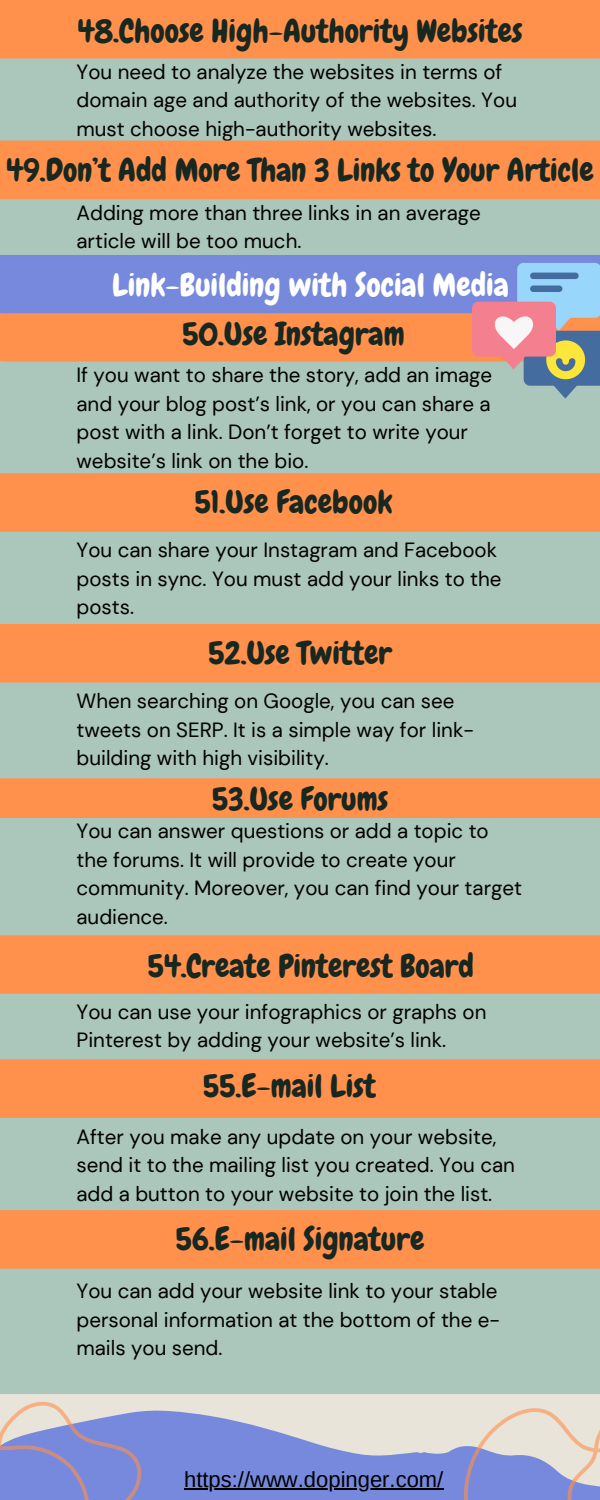
<style>
.page{position:relative;width:600px;height:1500px;background:#fff}
.page>*{position:absolute;margin:0;border:0;box-sizing:border-box;transform-origin:0 0}
.t1{font:32px "Chewy";color:#182720}
.t2{font:32px "Chewy";color:#fff}
.t3{font:22px "Arimo";color:#000}
.t4{font:20.5px/28.5px "DM Sans";color:#000}
</style>
<div class="page">
<div style="left:0;top:58px;width:600px;height:1336px;background:#abc6bb"></div>
<div style="left:0;top:0;width:600px;height:58px;background:#ff914d"></div>
<div style="left:0;top:141px;width:600px;height:58px;background:#ff914d"></div>
<div style="left:0;top:473px;width:600px;height:59px;background:#ff914d"></div>
<div style="left:0;top:624px;width:600px;height:59px;background:#ff914d"></div>
<div style="left:0;top:778px;width:600px;height:40px;background:#ff914d"></div>
<div style="left:0;top:935px;width:600px;height:59px;background:#ff914d"></div>
<div style="left:0;top:1059px;width:600px;height:59px;background:#ff914d"></div>
<div style="left:0;top:1210px;width:600px;height:59px;background:#ff914d"></div>
<svg style="left:144px;top:1410px;width:311px;height:90px;fill:#7689dd"></svg>
<hr style="left:184px;top:1488px;width:259px;height:2px;background:#000">
<svg style="left:455px;top:1401px;width:145px;height:99px"></svg>
<svg style="left:0;top:1399px;width:144px;height:101px"></svg>
<svg style="left:0;top:255px;width:600px;height:144px"></svg>
<h1 class="t1" style="left:77px;top:10px;width:447px">48.Choose High-Authority Websites</h1>
<p class="t4" style="left:77px;top:58px;width:442px">You need to analyze the websites in terms of domain age and authority of the websites. You must choose high-authority websites.</p>
<h1 class="t1" style="left:6px;top:149px;width:589px">49.Don’t Add More Than 3 Links to Your Article</h1>
<p class="t4" style="left:77px;top:198px;width:406px">Adding more than three links in an average article will be too much.</p>
<h1 class="t2" style="left:112px;top:264px;width:398px">Link-Building with Social Media</h1>
<h1 class="t1" style="left:182px;top:313px;width:224px">50.Use Instagram</h1>
<p class="t4" style="left:77px;top:361px;width:417px">If you want to share the story, add an image and your blog post’s link, or you can share a post with a link. Don’t forget to write your website’s link on the bio.</p>
<h1 class="t1" style="left:194px;top:481px;width:199px">51.Use Facebook</h1>
<p class="t4" style="left:77px;top:536px;width:427px">You can share your Instagram and Facebook posts in sync. You must add your links to the posts.</p>
<h1 class="t1" style="left:208px;top:633px;width:185px">52.Use Twitter</h1>
<p class="t4" style="left:77px;top:687px;width:399px">When searching on Google, you can see tweets on SERP. It is a simple way for link&shy;building with high visibility.</p>
<h1 class="t1" style="left:212px;top:779px;width:178px">53.Use Forums</h1>
<p class="t4" style="left:77px;top:817px;width:447px">You can answer questions or add a topic to the forums. It will provide to create your community. Moreover, you can find your target audience.</p>
<h1 class="t1" style="left:147px;top:946px;width:328px">54.Create Pinterest Board</h1>
<p class="t4" style="left:77px;top:997px;width:412px">You can use your infographics or graphs on<br>Pinterest by adding your website’s link.</p>
<h1 class="t1" style="left:203px;top:1065px;width:175px">55.E-mail List</h1>
<p class="t4" style="left:77px;top:1122px;width:440px">After you make any update on your website, send it to the mailing list you created. You can add a button to your website to join the list.</p>
<h1 class="t1" style="left:176px;top:1218px;width:250px">56.E-mail Signature</h1>
<p class="t4" style="left:77px;top:1277px;width:425px">You can add your website link to your stable personal information at the bottom of the e&shy;mails you send.</p>
<p class="t3" style="left:184px;top:1467px;width:261px">https://www.dopinger.com/</p>
</div>
